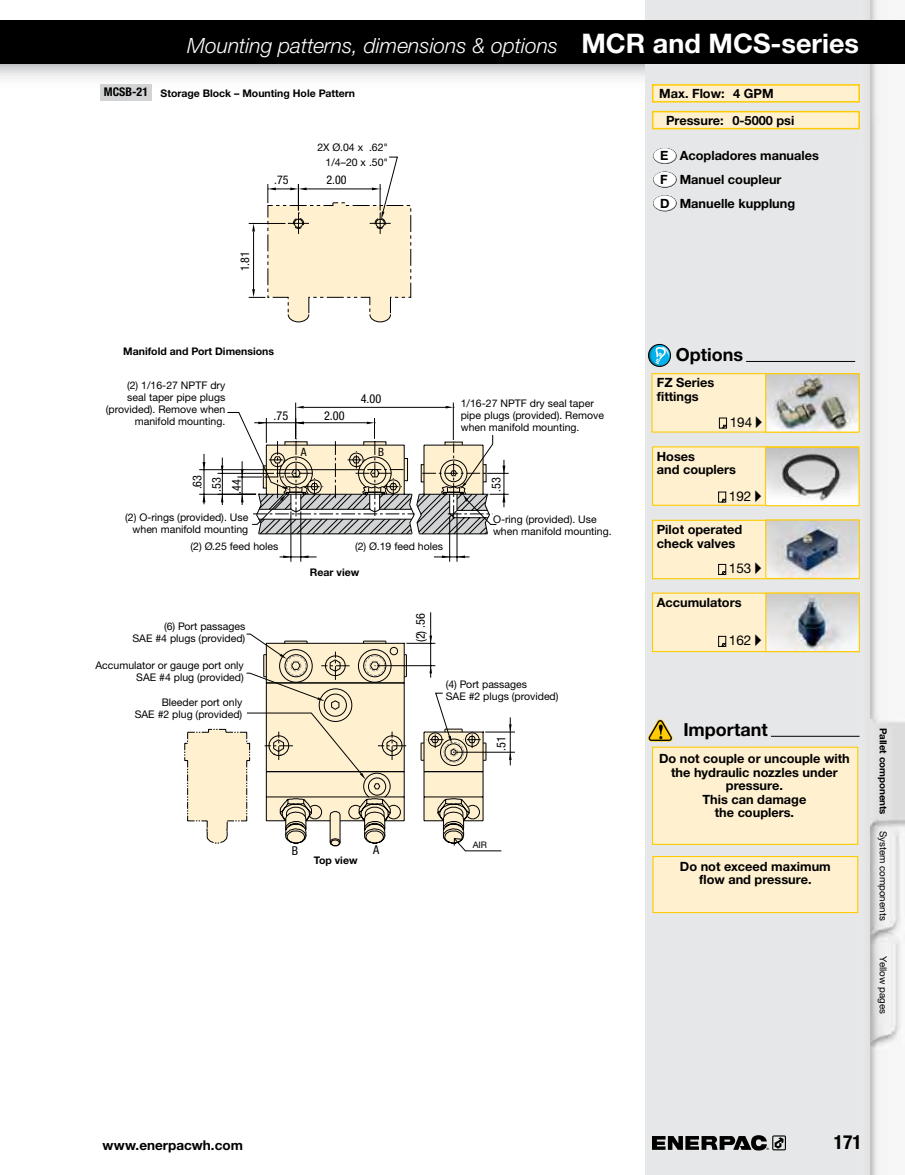
<style>
.page{position:relative;width:905px;height:1175px;background:#fff}
.page>*{position:absolute;margin:0;border:0;box-sizing:border-box;transform-origin:0 0}
.t1{font:italic 300 21px "Helvetica Neue LTW1 G";color:#fff}
.t2{font:700 condensed 19.5px "Helvetica Neue LTW1 G";color:#000}
.t3{font:700 18px "Helvetica Neue LTW1 G";color:#000}
.t4{font:700 13.5px "Helvetica Neue LTW1 G";color:#000}
.t5{font:13.5px "Helvetica Neue LTW1 G";color:#000}
.t6{font:700 12.75px/13.5px "Helvetica Neue LTW1 G";color:#000}
.t7{font:condensed 12.15px/20.1px "Helvetica Neue LTW1 G";color:#000}
.t8{font:condensed 12px "Helvetica Neue LTW1 G";color:#000}
.t9{font:700 condensed 12px "Helvetica Neue LTW1 G";color:#000}
.t10{font:condensed 11.4px "Helvetica Neue LTW1 G";color:#000}
.t11{font:10.5px/12px "Helvetica Neue LTW1 G";color:#000;text-align:right}
.t12{font:700 10.5px "Helvetica Neue LTW1 G";color:#000}
.t13{font:9.75px "Helvetica Neue LTW1 G";color:#000}
.t14{font:700 9.75px "Helvetica Neue LTW1 G";color:#000}
.t15{font:9px "Helvetica Neue LTW1 G";color:#000}
.t16{font:3.3px "Helvetica Neue";color:#000}
.s1{font-weight:700;font-style:normal;font-size:27px}
</style>
<div class="page">
<div style="left:645px;top:0;width:213px;height:1174px;background:#e6e7e8"></div>
<img style="left:858px;top:0;width:46px;height:1174px">
<img style="left:853px;top:110px;width:5px;height:804px">
<svg style="left:772px;top:1135px;width:14px;height:15px"></svg>
<svg style="left:652px;top:1135px;width:114px;height:15px"></svg>
<div style="left:100px;top:84px;width:51px;height:17px;background:#d1d3d4"></div>
<hr style="left:453px;top:402px;width:1px;height:38px;background:#000">
<hr style="left:295px;top:402px;width:1px;height:35px;background:#000">
<hr style="left:217px;top:473px;width:57px;height:1px;background:#000">
<hr style="left:204px;top:454px;width:1px;height:50px;background:#000">
<hr style="left:199px;top:494px;width:57px;height:1px;background:#000">
<hr style="left:199px;top:469px;width:166px;height:1px;background:#000">
<svg style="left:202px;top:462px;width:3px;height:7px"></svg>
<svg style="left:202px;top:494px;width:3px;height:8px"></svg>
<hr style="left:279px;top:556px;width:37px;height:1px;background:#000">
<hr style="left:300px;top:511px;width:1px;height:50px;background:#000">
<hr style="left:290px;top:511px;width:1px;height:50px;background:#000">
<svg style="left:283px;top:555px;width:8px;height:3px"></svg>
<hr style="left:434px;top:556px;width:35px;height:1px;background:#000">
<hr style="left:457px;top:512px;width:1px;height:49px;background:#000">
<hr style="left:449px;top:516px;width:1px;height:45px;background:#000">
<svg style="left:301px;top:555px;width:7px;height:3px"></svg>
<svg style="left:442px;top:555px;width:7px;height:3px"></svg>
<svg style="left:457px;top:555px;width:8px;height:3px"></svg>
<svg style="left:221px;top:406px;width:287px;height:128px"></svg>
<hr style="left:485px;top:731px;width:30px;height:1px;background:#000">
<hr style="left:456px;top:752px;width:59px;height:1px;background:#000">
<hr style="left:510px;top:717px;width:1px;height:48px;background:#000">
<hr style="left:430px;top:612px;width:1px;height:65px;background:#000">
<div style="left:652px;top:85px;width:207px;height:17px;background:#fff1d0"></div>
<div style="left:652px;top:84px;width:207px;height:19px;border:2px solid #ffcb05"></div>
<div style="left:652px;top:112px;width:207px;height:17px;background:#fff1d0"></div>
<div style="left:652px;top:111px;width:207px;height:18px;border:2px solid #ffcb05"></div>
<img style="left:859px;top:374px;width:1px;height:58px">
<div style="left:652px;top:747px;width:205px;height:97px;background:#fff1d0"></div>
<div style="left:652px;top:746px;width:206px;height:99px;border:1px solid #ffcb05"></div>
<div style="left:653px;top:856px;width:204px;height:56px;background:#fff1d0"></div>
<div style="left:652px;top:856px;width:206px;height:57px;border:1px solid #ffcb05"></div>
<img style="left:859px;top:593px;width:1px;height:58px">
<svg style="left:648px;top:719px;width:24px;height:22px"></svg>
<svg style="left:653px;top:148px;width:23px;height:16px"></svg>
<svg style="left:653px;top:148px;width:23px;height:15px"></svg>
<div style="left:653px;top:148px;width:22px;height:15px;background:#fff;border-radius:50%"></div>
<svg style="left:653px;top:172px;width:23px;height:16px"></svg>
<svg style="left:653px;top:172px;width:23px;height:15px"></svg>
<svg style="left:653px;top:172px;width:22px;height:15px"></svg>
<div style="left:653px;top:172px;width:22px;height:14px;background:#fff;border-radius:50%"></div>
<svg style="left:653px;top:195px;width:23px;height:16px"></svg>
<svg style="left:653px;top:195px;width:22px;height:15px"></svg>
<div style="left:653px;top:196px;width:22px;height:14px;background:#fff;border-radius:50%"></div>
<svg style="left:648px;top:343px;width:211px;height:89px"></svg>
<svg style="left:652px;top:446px;width:207px;height:60px;background:#e5dbbf"></svg>
<svg style="left:652px;top:520px;width:206px;height:59px"></svg>
<svg style="left:652px;top:592px;width:206px;height:60px"></svg>
<svg style="left:249px;top:157px;width:162px;height:165px"></svg>
<svg style="left:184px;top:634px;width:318px;height:217px"></svg>
<div style="left:0;top:20px;width:904px;height:44px;background:#000"></div>
<hr style="left:746px;top:361px;width:109px;height:1px;background:#000">
<hr style="left:771px;top:736px;width:88px;height:1px;background:#000">
<p class="t9" style="left:104px;top:85px;width:46px">MCSB-21</p>
<h1 class="t1" style="left:187px;top:33px;width:673px">Mounting patterns, dimensions &amp; options <span class="s1">MCR and MCS-series</span></h1>
<p class="t12" style="left:160px;top:87px;width:196px">Storage Block – Mounting Hole Pattern</p>
<p class="t6" style="left:666px;top:80px;width:130px;line-height:26.7px;text-indent:-7px">Max. Flow: 4 GPM<br>Pressure: 0-5000 psi</p>
<p class="t11" style="left:317px;top:139px;width:72px;line-height:15.8px">2X Ø.04 x .62"<br>1/4–20 x .50"</p>
<p class="t8" style="left:274px;top:172px;width:16px">.75</p>
<p class="t8" style="left:326px;top:172px;width:22px">2.00</p>
<p class="t6" style="left:660px;top:143px;width:160px;line-height:24px">E Acopladores manuales<br>F Manuel coupleur<br>D Manuelle kupplung</p>
<p class="t8" style="left:238px;top:271px;width:22px;rotate:-90deg">1.81</p>
<p class="t12" style="left:123px;top:344px;width:152px">Manifold and Port Dimensions</p>
<p class="t11" style="left:106px;top:379px;width:121px">(2) 1/16-27 NPTF dry seal taper pipe plugs (provided). Remove when manifold mounting.</p>
<p class="t7" style="left:273px;top:406px;width:16px">.75</p>
<p class="t7" style="left:324px;top:406px;width:22px">2.00</p>
<p class="t7" style="left:361px;top:389px;width:22px">4.00</p>
<p class="t10" style="left:301px;top:445px;width:7px">A</p>
<p class="t10" style="left:378px;top:445px;width:7px">B</p>
<p class="t11" style="left:460px;top:397px;width:145px;text-align:left">1/16-27 NPTF dry seal taper pipe plugs (provided). Remove when manifold mounting.</p>
<p class="t7" style="left:187px;top:489px;width:16px;rotate:-90deg">.63</p>
<p class="t7" style="left:206px;top:493px;width:18px;rotate:-90deg">.53 .44</p>
<p class="t7" style="left:486px;top:492px;width:16px;rotate:-90deg">.53</p>
<p class="t11" style="left:125px;top:511px;width:125px">(2) O-rings (provided). Use when manifold mounting</p>
<p class="t11" style="left:190px;top:540px;width:89px">(2) Ø.25 feed holes</p>
<p class="t11" style="left:355px;top:540px;width:89px">(2) Ø.19 feed holes</p>
<p class="t11" style="left:132px;top:620px;width:114px">(6) Port passages<br>SAE #4 plugs (provided)</p>
<p class="t12" style="left:310px;top:565px;width:51px">Rear view</p>
<p class="t7" style="left:410px;top:642px;width:31px;rotate:-90deg">(2) .56</p>
<p class="t11" style="left:493px;top:513px;width:120px;text-align:left">O-ring (provided). Use when manifold mounting.</p>
<p class="t11" style="left:95px;top:659px;width:150px">Accumulator or gauge port only<br>SAE #4 plug (provided)</p>
<p class="t11" style="left:135px;top:696px;width:109px">Bleeder port only<br>SAE #2 plug (provided)</p>
<p class="t7" style="left:292px;top:840px;width:8px">B</p>
<p class="t7" style="left:373px;top:840px;width:8px">A</p>
<p class="t12" style="left:314px;top:853px;width:45px">Top view</p>
<p class="t11" style="left:445px;top:678px;width:114px;text-align:left">(4) Port passages<br>SAE #2 plugs (provided)</p>
<p class="t7" style="left:491px;top:751px;width:16px;rotate:-90deg">.51</p>
<p class="t15" style="left:472px;top:839px;width:16px">AIR</p>
<h3 class="t3" style="left:675px;top:344px;width:69px">Options</h3>
<p class="t6" style="left:656px;top:376px;width:59px">FZ Series fittings</p>
<p class="t5" style="left:729px;top:414px;width:34px">194 ▸</p>
<p class="t6" style="left:656px;top:449px;width:81px">Hoses<br>and couplers</p>
<p class="t5" style="left:728px;top:488px;width:34px">192 ▸</p>
<p class="t6" style="left:656px;top:523px;width:87px">Pilot operated check valves</p>
<p class="t5" style="left:728px;top:560px;width:34px">153 ▸</p>
<p class="t6" style="left:656px;top:595px;width:86px">Accumulators</p>
<p class="t5" style="left:728px;top:632px;width:34px">162 ▸</p>
<h3 class="t3" style="left:683px;top:718px;width:86px">Important</h3>
<p class="t6" style="left:659px;top:752px;width:192px;text-align:center">Do not couple or uncouple with the hydraulic nozzles under pressure.<br>This can damage<br>the couplers.</p>
<p class="t6" style="left:680px;top:859px;width:152px;text-align:center">Do not exceed maximum flow and pressure.</p>
<p class="t14" style="left:889px;top:728px;width:88px;rotate:90deg">Pallet components</p>
<p class="t13" style="left:889px;top:830px;width:91px;rotate:90deg">System components</p>
<p class="t13" style="left:889px;top:956px;width:59px;rotate:90deg">Yellow pages</p>
<p class="t4" style="left:103px;top:1136px;width:142px">www.enerpacwh.com</p>
<p class="t16" style="left:766px;top:1146px;width:4px">®</p>
<h2 class="t2" style="left:833px;top:1130px;width:30px">171</h2>
</div>
